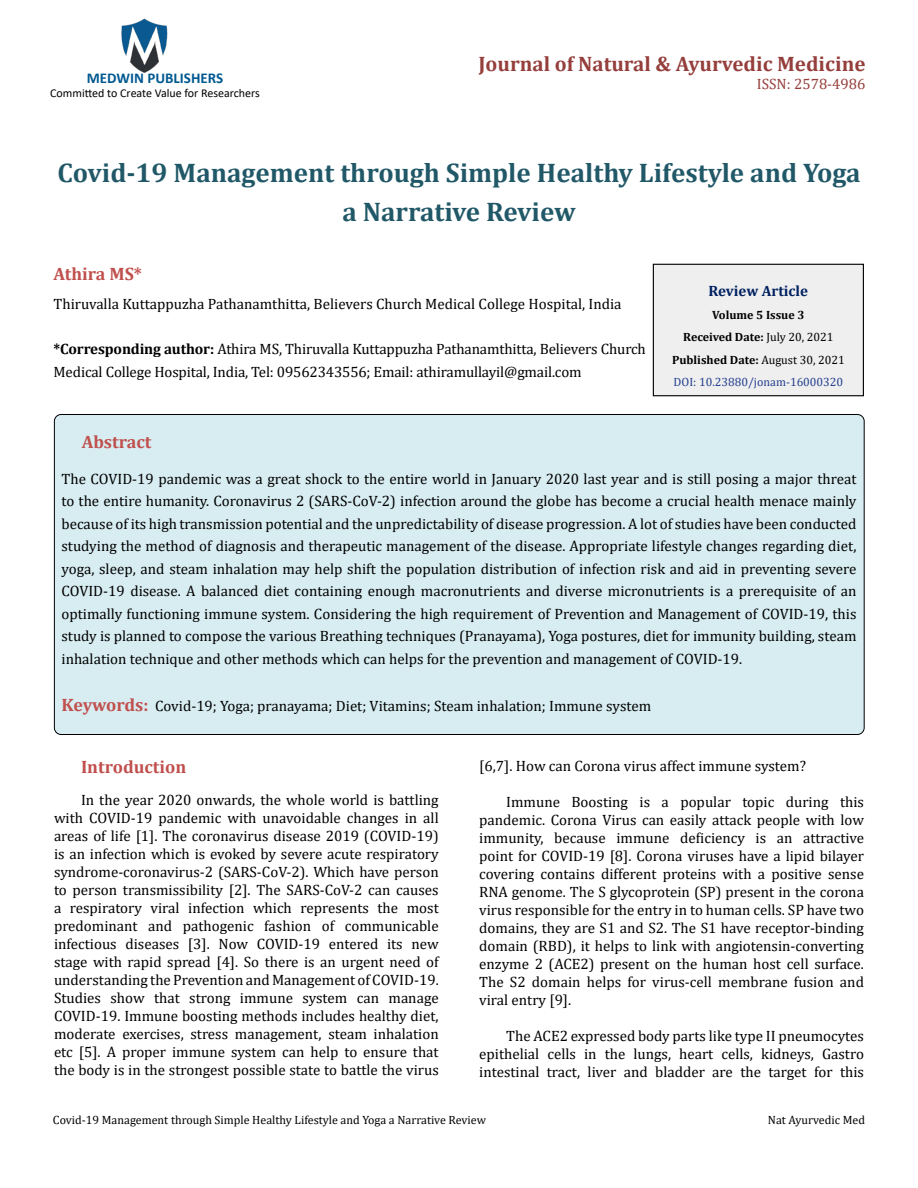
<style>
.page{position:relative;width:918px;height:1188px;background:#fff}
.page>*{position:absolute;margin:0;border:0;box-sizing:border-box;transform-origin:0 0}
.t1{font:700 27px/39px "Cambria";color:#215868;text-align:center}
.t2{font:700 21px "Cambria";color:#953f3c}
.t3{font:700 18px "Cambria";color:#c0504d}
.t4{font:15px/18px "Cambria";color:#000;text-align:justify}
.t5{font:700 15px "Calibri";color:#005991}
.t6{font:15px "Cambria";color:#953f3c}
.t7{font:700 15px "Cambria";color:#002060}
.t8{font:700 12px/22.5px "Cambria";color:#000;text-align:center}
.t9{font:12px "Cambria";color:#000}
.t10{font:12px "Calibri";color:#000}
.s1{font-weight:700}
.s2{font-weight:400}
.s3{font-weight:400;color:#25408f}
.s4{font-weight:700;font-size:18px;color:#c0504d}
</style>
<div class="page">
<img style="left:121px;top:18px;width:47px;height:55px">
<div style="left:653px;top:264px;width:210px;height:132px;background:#efefef"></div>
<div style="left:653px;top:264px;width:211px;height:132px;border:1px solid #000"></div>
<div style="left:54px;top:414px;width:810px;height:321px;background:#d8edf2;border-radius:7px"></div>
<p class="t5" style="left:87px;top:67px;width:138px">MEDWIN PUBLISHERS</p>
<p class="t10" style="left:50px;top:85px;width:211px">Committed to Create Value for Researchers</p>
<h2 class="t2" style="left:478px;top:49px;width:389px">Journal of Natural &amp; Ayurvedic Medicine</h2>
<p class="t6" style="left:757px;top:75px;width:110px">ISSN: 2578-4986</p>
<h1 class="t1" style="left:57px;top:153px;width:805px">Covid-19 Management through Simple Healthy Lifestyle and Yoga a Narrative Review</h1>
<p class="t3" style="left:54px;top:261px;width:90px">Athira MS*</p>
<p class="t4" style="left:54px;top:295px;width:570px">Thiruvalla Kuttappuzha Pathanamthitta, Believers Church Medical College Hospital, India</p>
<p class="t4" style="left:54px;top:338px;width:594px;line-height:22.5px"><span class="s1">*Corresponding author:</span> Athira MS, Thiruvalla Kuttappuzha Pathanamthitta, Believers Church<br>Medical College Hospital, India, Tel: 09562343556; Email: athiramullayil@gmail.com</p>
<p class="t7" style="left:709px;top:280px;width:101px">Review Article</p>
<p class="t8" style="left:672px;top:303px;width:174px">Volume 5 Issue 3<br>Received Date: <span class="s2">July 20, 2021<br></span>Published Date: <span class="s2">August 30, 2021<br></span><span class="s3">DOI: 10.23880/jonam-16000320</span></p>
<p class="t3" style="left:82px;top:429px;width:71px">Abstract</p>
<p class="t4" style="left:62px;top:467px;width:797px;line-height:22.5px">The COVID-19 pandemic was a great shock to the entire world in January 2020 last year and is still posing a major threat to the entire humanity. Coronavirus 2 (SARS-CoV-2) infection around the globe has become a crucial health menace mainly because of its high transmission potential and the unpredictability of disease progression. A lot of studies have been conducted studying the method of diagnosis and therapeutic management of the disease. Appropriate lifestyle changes regarding diet, yoga, sleep, and steam inhalation may help shift the population distribution of infection risk and aid in preventing severe COVID-19 disease. A balanced diet containing enough macronutrients and diverse micronutrients is a prerequisite of an optimally functioning immune system. Considering the high requirement of Prevention and Management of COVID-19, this study is planned to compose the various Breathing techniques (Pranayama), Yoga postures, diet for immunity building, steam inhalation technique and other methods which can helps for the prevention and management of COVID-19.</p>
<p class="t4" style="left:62px;top:697px;width:591px"><span class="s4">Keywords:</span> Covid-19; Yoga; pranayama; Diet; Vitamins; Steam inhalation; Immune system</p>
<p class="t3" style="left:81px;top:754px;width:107px">Introduction</p>
<p class="t4" style="left:54px;top:791px;width:386px;text-indent:27px">In the year 2020 onwards, the whole world is battling with COVID-19 pandemic with unavoidable changes in all areas of life [1]. The coronavirus disease 2019 (COVID-19) is an infection which is evoked by severe acute respiratory syndrome-coronavirus-2 (SARS-CoV-2). Which have person to person transmissibility [2]. The SARS-CoV-2 can causes a respiratory viral infection which represents the most predominant and pathogenic fashion of communicable infectious diseases [3]. Now COVID-19 entered its new stage with rapid spread [4]. So there is an urgent need of understanding the Prevention and Management of COVID-19.<br>Studies show that strong immune system can manage COVID-19. Immune boosting methods includes healthy diet, moderate exercises, stress management, steam inhalation etc [5]. A proper immune system can help to ensure that the body is in the strongest possible state to battle the virus</p>
<p class="t4" style="left:479px;top:757px;width:328px">[6,7]. How can Corona virus affect immune system?</p>
<p class="t4" style="left:479px;top:793px;width:386px;text-indent:27px">Immune Boosting is a popular topic during this pandemic. Corona Virus can easily attack people with low immunity, because immune deficiency is an attractive point for COVID-19 [8]. Corona viruses have a lipid bilayer covering contains different proteins with a positive sense RNA genome. The S glycoprotein (SP) present in the corona virus responsible for the entry in to human cells. SP have two domains, they are S1 and S2. The S1 have receptor-binding domain (RBD), it helps to link with angiotensin-converting enzyme 2 (ACE2) present on the human host cell surface.<br>The S2 domain helps for virus-cell membrane fusion and viral entry [9].</p>
<p class="t4" style="left:479px;top:1027px;width:386px;text-indent:27px">The ACE2 expressed body parts like type II pneumocytes epithelial cells in the lungs, heart cells, kidneys, Gastro intestinal tract, liver and bladder are the target for this</p>
<p class="t9" style="left:53px;top:1113px;width:435px">Covid-19 Management through Simple Healthy Lifestyle and Yoga a Narrative Review</p>
<p class="t9" style="left:768px;top:1113px;width:99px">Nat Ayurvedic Med</p>
</div>
